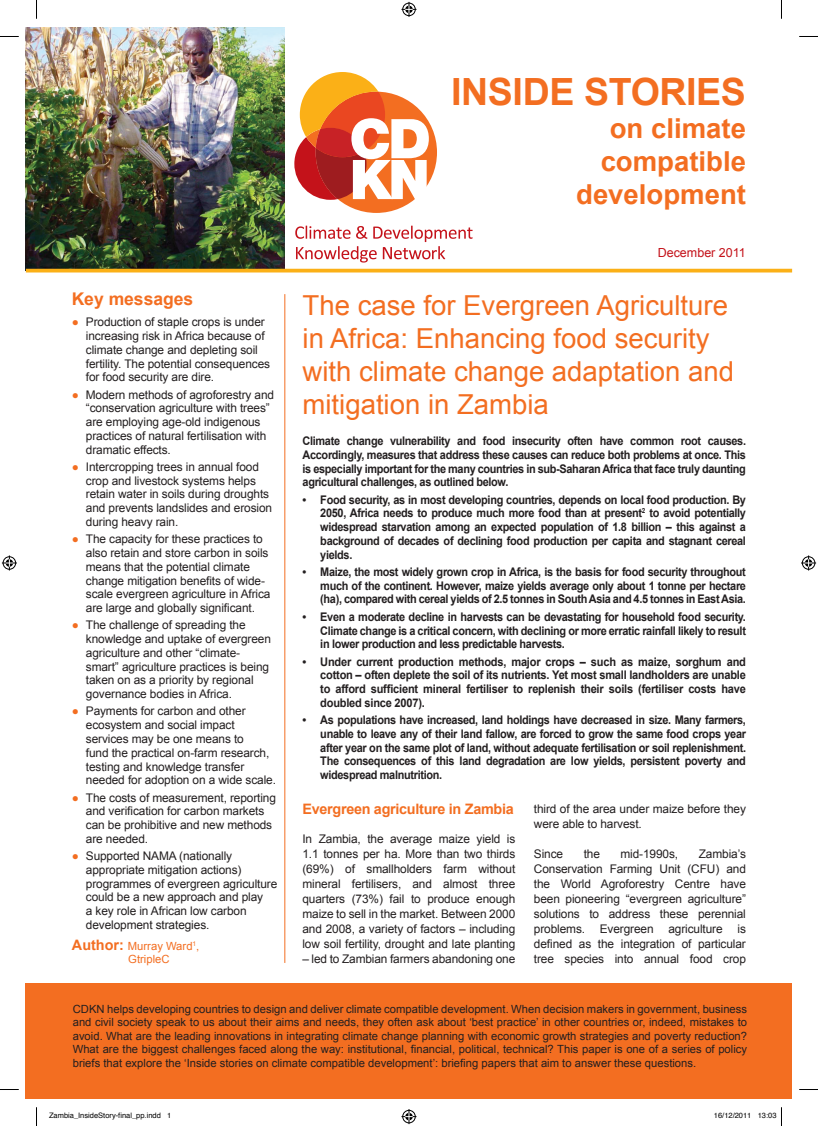
<style>
.page{position:relative;width:818px;height:1126px;background:#fff}
.page>*{position:absolute;margin:0;border:0;box-sizing:border-box;transform-origin:0 0}
.t1{font:700 37.5px "Arial";letter-spacing:-.01em;color:#f36e21}
.t2{font:27.5px/33px "Arial";color:#f36e21}
.t3{font:700 27.5px/33px "Arial";color:#f36e21;text-align:right}
.t4{font:700 17.5px "Arial";color:#f36e21}
.t5{font:700 14.38px "Arial";letter-spacing:-.02em;color:#f36e21}
.t6{font:12.5px "Arial";color:#c4121a}
.t7{font:11.88px/13.8px "Arial";letter-spacing:-.01em;color:#231f20}
.t8{font:700 11.88px/13.8px "Arial";letter-spacing:-.03em;color:#231f20;text-align:justify;scale:.92 1}
.t9{font:700 11.88px/13.8px "Arial";letter-spacing:-.03em;color:#231f20;text-align:justify;scale:.93 1}
.t10{font:11.25px/13.5px "Arial";color:#231f20;text-align:justify}
.t11{font:11.25px/13.4px "Arial";color:#f36e21}
.t12{font:7.5px "Helvetica";color:#000}
.s1{color:#f36e21}
.s2{font-weight:700;font-size:14.38px}
</style>
<div class="page">
<svg style="left:295px;top:226px;width:177px;height:36px"></svg>
<div style="left:315px;top:92px;width:121px;height:121px;background:#f36e21;border-radius:50%"></div>
<svg style="left:294px;top:72px;width:134px;height:128px"></svg>
<img style="left:26px;top:27px;width:258px;height:242px">
<hr style="left:26px;top:269px;width:765px;height:3px;background:#fbb017">
<div style="left:26px;top:983px;width:765px;height:115px;background:#f36e21"></div>
<hr style="left:284px;top:294px;width:1px;height:668px;background:#f36e21">
<svg style="left:0;top:36px;width:19px;height:1px"></svg>
<svg style="left:799px;top:36px;width:18px;height:1px"></svg>
<svg style="left:0;top:1089px;width:19px;height:1px"></svg>
<svg style="left:799px;top:1089px;width:18px;height:1px"></svg>
<svg style="left:36px;top:0;width:1px;height:19px"></svg>
<svg style="left:36px;top:1107px;width:1px;height:18px"></svg>
<svg style="left:401px;top:2px;width:15px;height:15px"></svg>
<svg style="left:401px;top:1109px;width:15px;height:14px"></svg>
<svg style="left:2px;top:555px;width:15px;height:15px"></svg>
<svg style="left:801px;top:555px;width:14px;height:15px"></svg>
<h3 class="t4" style="left:72px;top:288px;width:123px">Key messages</h3>
<p class="t7" style="left:86px;top:315px;width:186px;text-indent:-14px"><span class="s1">●</span> Production of staple crops is under increasing risk in Africa because of climate change and depleting soil fertility. The potential consequences for food security are dire.</p>
<p class="t7" style="left:86px;top:387px;width:190px;text-indent:-14px"><span class="s1">●</span> Modern methods of agroforestry and “conservation agriculture with trees” are employing age-old indigenous practices of natural fertilisation with dramatic effects.</p>
<p class="t7" style="left:86px;top:460px;width:188px;text-indent:-14px"><span class="s1">●</span> Intercropping trees in annual food crop and livestock systems helps retain water in soils during droughts and prevents landslides and erosion during heavy rain.</p>
<p class="t7" style="left:86px;top:532px;width:186px;text-indent:-14px"><span class="s1">●</span> The capacity for these practices to also retain and store carbon in soils means that the potential climate change mitigation benefits of wide&shy;scale evergreen agriculture in Africa are large and globally significant.</p>
<p class="t7" style="left:86px;top:618px;width:186px;text-indent:-14px"><span class="s1">●</span> The challenge of spreading the knowledge and uptake of evergreen agriculture and other “climate&shy;smart” agriculture practices is being taken on as a priority by regional governance bodies in Africa.</p>
<p class="t7" style="left:86px;top:704px;width:191px;text-indent:-14px"><span class="s1">●</span> Payments for carbon and other ecosystem and social impact services may be one means to<br>fund the practical on-farm research, testing and knowledge transfer needed for adoption on a wide scale.</p>
<p class="t7" style="left:86px;top:790px;width:191px;text-indent:-14px"><span class="s1">●</span> The costs of measurement, reporting and verification for carbon markets can be prohibitive and new methods are needed.</p>
<p class="t7" style="left:86px;top:849px;width:193px;text-indent:-14px"><span class="s1">●</span> Supported NAMA (nationally appropriate mitigation actions) programmes of evergreen agriculture could be a new approach and play<br>a key role in African low carbon development strategies.</p>
<p class="t11" style="left:128px;top:939px;width:72px;text-indent:-56px"><span class="s2">Author:</span> Murray Ward<sup>1</sup>,<br>GtripleC</p>
<h1 class="t1" style="left:451px;top:67px;width:296px">Inside stories</h1>
<h2 class="t3" style="left:576px;top:112px;width:171px">on climate compatible development</h2>
<p class="t6" style="left:657px;top:245px;width:90px">December 2011</p>
<h2 class="t2" style="left:302px;top:289px;width:433px">The case for Evergreen Agriculture in Africa: Enhancing food security with climate change adaptation and mitigation in Zambia</h2>
<p class="t8" style="left:302px;top:434px;width:483px">Climate change vulnerability and food insecurity often have common root causes.<br>Accordingly, measures that address these causes can reduce both problems at once. This is especially important for the many countries in sub--Saharan Africa that face truly daunting agricultural challenges, as outlined below.</p>
<p class="t8" style="left:320px;top:493px;width:464px;text-indent:-18px">• Food security, as in most developing countries, depends on local food production. By 2050, Africa needs to produce much more food than at present<sup>2</sup> to avoid potentially widespread starvation among an expected population of 1.8 billion – this against a background of decades of declining food production per capita and stagnant cereal yields.</p>
<p class="t8" style="left:320px;top:565px;width:464px;text-indent:-18px">• Maize, the most widely grown crop in Africa, is the basis for food security throughout much of the continent. However, maize yields average only about 1 tonne per hectare (ha), compared with cereal yields of 2.5 tonnes in South Asia and 4.5 tonnes in East Asia.</p>
<p class="t8" style="left:320px;top:610px;width:464px;text-indent:-18px">• Even a moderate decline in harvests can be devastating for household food security.<br>Climate change is a critical concern, with declining or more erratic rainfall likely to result in lower production and less predictable harvests.</p>
<p class="t9" style="left:320px;top:655px;width:459px;text-indent:-18px">• Under current production methods, major crops – such as maize, sorghum and cotton – often deplete the soil of its nutrients. Yet most small landholders are unable to afford sufficient mineral fertiliser to replenish their soils (fertiliser costs have doubled since 2007).</p>
<p class="t8" style="left:320px;top:713px;width:464px;text-indent:-18px">• As populations have increased, land holdings have decreased in size. Many farmers, unable to leave any of their land fallow, are forced to grow the same food crops year after year on the same plot of land, without adequate fertilisation or soil replenishment.<br>The consequences of this land degradation are low yields, persistent poverty and widespread malnutrition.</p>
<p class="t5" style="left:302px;top:799px;width:213px">Evergreen agriculture in Zambia</p>
<p class="t7" style="left:302px;top:831px;width:214px;line-height:15px;text-align:justify">In Zambia, the average maize yield is 1.1 tonnes per ha. More than two thirds (69%) of smallholders farm without mineral fertilisers, and almost three quarters (73%) fail to produce enough maize to sell in the market. Between 2000 and 2008, a variety of factors – including low soil fertility, drought and late planting</p>
<p class="t7" style="left:302px;top:951px;width:214px">– led to Zambian farmers abandoning one</p>
<p class="t7" style="left:533px;top:801px;width:213px;line-height:15px">third of the area under maize before they were able to harvest.</p>
<p class="t7" style="left:533px;top:846px;width:31px">Since</p>
<p class="t7" style="left:583px;top:846px;width:18px">the</p>
<p class="t7" style="left:620px;top:846px;width:59px">mid-1990s,</p>
<p class="t7" style="left:533px;top:846px;width:213px;line-height:15px;text-align:justify;text-indent:165px">Zambia’s Conservation Farming Unit (CFU) and the World Agroforestry Centre have been pioneering “evergreen agriculture” solutions to address these perennial problems. Evergreen agriculture is defined as the integration of particular tree species into annual food crop</p>
<p class="t10" style="left:73px;top:1002px;width:675px">CDKN helps developing countries to design and deliver climate compatible development. When decision makers in government, business and civil society speak to us about their aims and needs, they often ask about ‘best practice’ in other countries or, indeed, mistakes to avoid. What are the leading innovations in integrating climate change planning with economic growth strategies and poverty reduction?<br>What are the biggest challenges faced along the way: institutional, financial, political, technical? This paper is one of a series of policy briefs that explore the ‘Inside stories on climate compatible development’: briefing papers that aim to answer these questions.</p>
<p class="t12" style="left:49px;top:1109px;width:124px">Zambia_InsideStory-final_pp.indd 1</p>
<p class="t12" style="left:713px;top:1109px;width:64px">16/12/2011 13:03</p>
</div>
